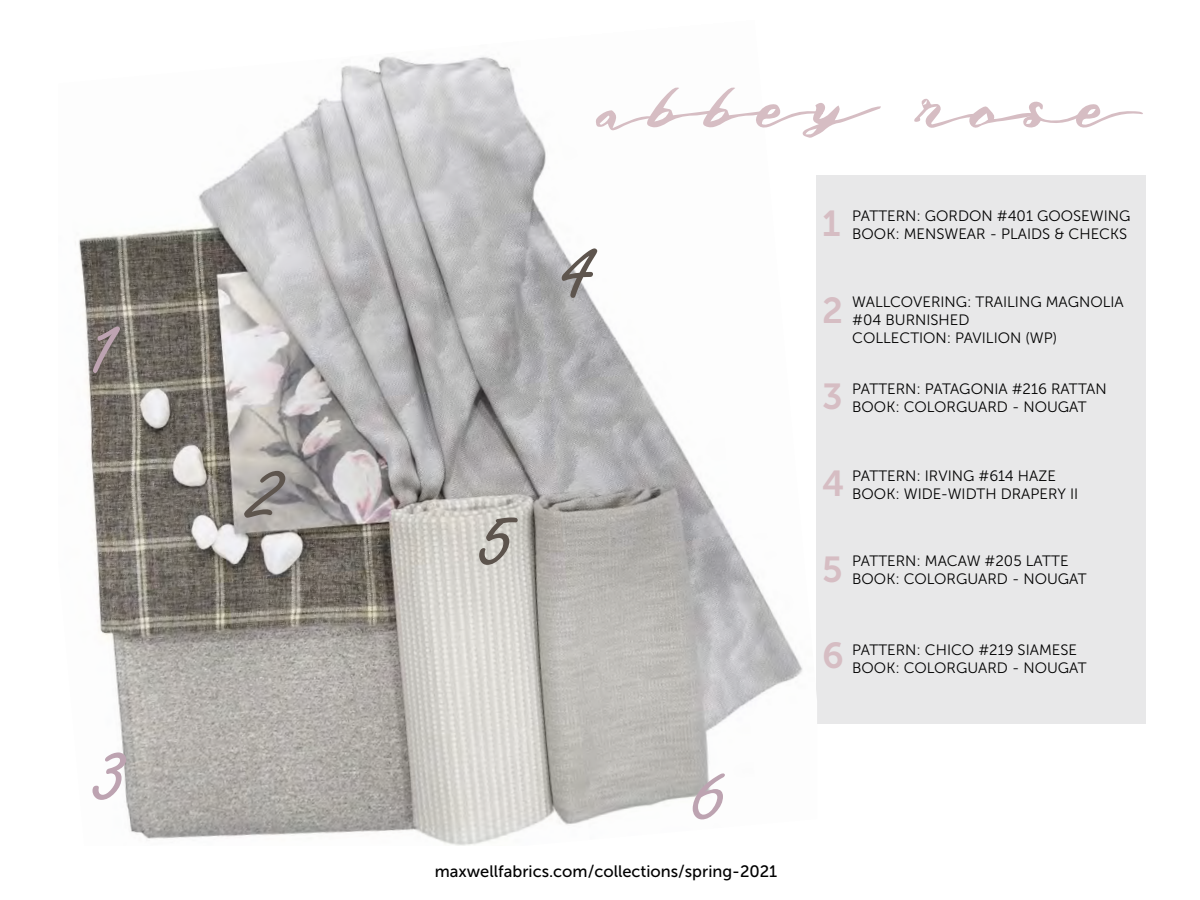
<style>
.page{position:relative;width:1200px;height:900px;background:#fff}
.page>*{position:absolute;margin:0;border:0;box-sizing:border-box;transform-origin:0 0}
.t1{font:97.5px "Freestyle Script";color:#bda3b1}
.t2{font:97.5px "Freestyle Script";color:#5e554e}
.t3{font:97.5px "Freestyle Script";color:#5d544d}
.t4{font:75px "Lord Of The King";color:#d6bdc3}
.t5{font:36px "Museo Sans 700";color:#d6bdc3}
.t6{font:16.5px "Museo Sans 500";color:#000}
.t7{font:15px/18px "Museo Sans 300";color:#000}
</style>
<div class="page">
<div style="left:816px;top:176px;width:330px;height:548px;background:#e8e8e9"></div>
<img style="left:78px;top:56px;width:739px;height:790px">
<h1 class="t1" style="left:88px;top:293px;width:35px">1</h1>
<h1 class="t1" style="left:94px;top:719px;width:35px">3</h1>
<h1 class="t2" style="left:251px;top:436px;width:35px">2</h1>
<h2 class="t4" style="left:597px;top:57px;width:536px">abbey rose</h2>
<h1 class="t2" style="left:562px;top:216px;width:35px">4</h1>
<h1 class="t3" style="left:481px;top:484px;width:35px">5</h1>
<h1 class="t1" style="left:694px;top:738px;width:35px">6</h1>
<p class="t6" style="left:435px;top:862px;width:344px">maxwellfabrics.com/collections/spring-2021</p>
<h3 class="t5" style="left:822px;top:204px;width:20px">1</h3>
<p class="t7" style="left:852px;top:207px;width:280px">PATTERN: GORDON #401 GOOSEWING<br>BOOK: MENSWEAR - PLAIDS &amp; CHECKS</p>
<h3 class="t5" style="left:822px;top:290px;width:22px">2</h3>
<h3 class="t5" style="left:822px;top:377px;width:22px">3</h3>
<p class="t7" style="left:852px;top:293px;width:273px">WALLCOVERING: TRAILING MAGNOLIA #04 BURNISHED<br>COLLECTION: PAVILION (WP)</p>
<p class="t7" style="left:852px;top:380px;width:256px">PATTERN: PATAGONIA #216 RATTAN<br>BOOK: COLORGUARD - NOUGAT</p>
<h3 class="t5" style="left:822px;top:463px;width:24px">4</h3>
<p class="t7" style="left:852px;top:467px;width:227px">PATTERN: IRVING #614 HAZE<br>BOOK: WIDE-WIDTH DRAPERY II</p>
<h3 class="t5" style="left:822px;top:550px;width:22px">5</h3>
<p class="t7" style="left:852px;top:552px;width:236px">PATTERN: MACAW #205 LATTE<br>BOOK: COLORGUARD - NOUGAT</p>
<h3 class="t5" style="left:822px;top:636px;width:23px">6</h3>
<p class="t7" style="left:852px;top:641px;width:236px">PATTERN: CHICO #219 SIAMESE<br>BOOK: COLORGUARD - NOUGAT</p>
</div>
